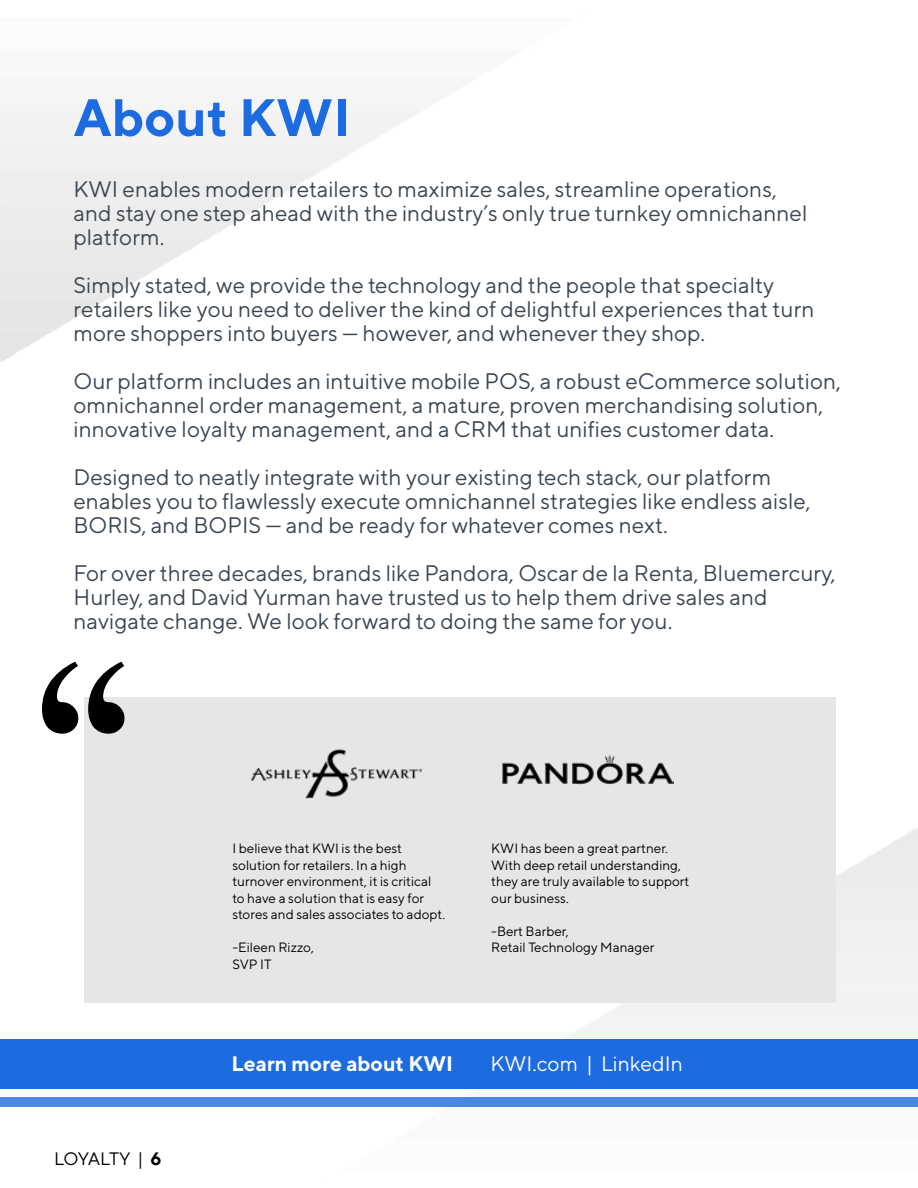
<style>
.page{position:relative;width:918px;height:1188px;background:#fff}
.page>*{position:absolute;margin:0;border:0;box-sizing:border-box;transform-origin:0 0}
.t1{font:700 52.5px "TT Norms";color:#1d6be0}
.t2{font:22.5px/24px "TT Norms";color:#3c4651}
.t3{font:700 21px "TT Norms";color:#fff}
.t4{font:21px "TT Norms";color:#fff}
.t5{font:18px "TT Norms";letter-spacing:-.04em;color:#000}
.t6{font:13.5px/16.5px "TT Norms";color:#000}
.s1{font-weight:700}
</style>
<div class="page">
<img style="left:162px;top:697px;width:756px;height:401px">
<div style="left:84px;top:698px;width:752px;height:305px;background:#e6e6e6"></div>
<svg style="left:42px;top:662px;width:82px;height:72px"></svg>
<img style="left:251px;top:749px;width:170px;height:49px">
<img style="left:503px;top:754px;width:170px;height:31px">
<div style="left:0;top:1039px;width:918px;height:50px;background:#1d6be0"></div>
<div style="left:0;top:1098px;width:918px;height:9px;background:#4887e4"></div>
<h1 class="t1" style="left:74px;top:85px;width:278px">About KWI</h1>
<p class="t2" style="left:74px;top:177px;width:735px">KWI enables modern retailers to maximize sales, streamline operations, and stay one step ahead with the industry’s only true turnkey omnichannel platform.</p>
<p class="t2" style="left:74px;top:273px;width:743px">Simply stated, we provide the technology and the people that specialty retailers like you need to deliver the kind of delightful experiences that turn more shoppers into buyers — however, and whenever they shop.</p>
<p class="t2" style="left:74px;top:369px;width:769px">Our platform includes an intuitive mobile POS, a robust eCommerce solution, omnichannel order management, a mature, proven merchandising solution, innovative loyalty management, and a CRM that unifies customer data.</p>
<p class="t2" style="left:74px;top:465px;width:739px">Designed to neatly integrate with your existing tech stack, our platform enables you to flawlessly execute omnichannel strategies like endless aisle,<br>BORIS, and BOPIS — and be ready for whatever comes next.</p>
<p class="t2" style="left:74px;top:561px;width:764px">For over three decades, brands like Pandora, Oscar de la Renta, Bluemercury,<br>Hurley, and David Yurman have trusted us to help them drive sales and navigate change. We look forward to doing the same for you.</p>
<p class="t6" style="left:232px;top:840px;width:214px">I believe that KWI is the best solution for retailers. In a high turnover environment, it is critical to have a solution that is easy for stores and sales associates to adopt.</p>
<p class="t6" style="left:232px;top:939px;width:83px">-Eileen Rizzo,<br>SVP IT</p>
<p class="t6" style="left:491px;top:840px;width:200px">KWI has been a great partner.<br>With deep retail understanding, they are truly available to support our business.</p>
<p class="t6" style="left:491px;top:923px;width:165px">-Bert Barber,<br>Retail Technology Manager</p>
<p class="t5" style="left:54px;top:1147px;width:109px">LOYALTY | <span class="s1">6</span></p>
<p class="t3" style="left:231px;top:1050px;width:223px">Learn more about KWI</p>
<p class="t4" style="left:491px;top:1050px;width:194px">KWI.com | LinkedIn</p>
</div>
